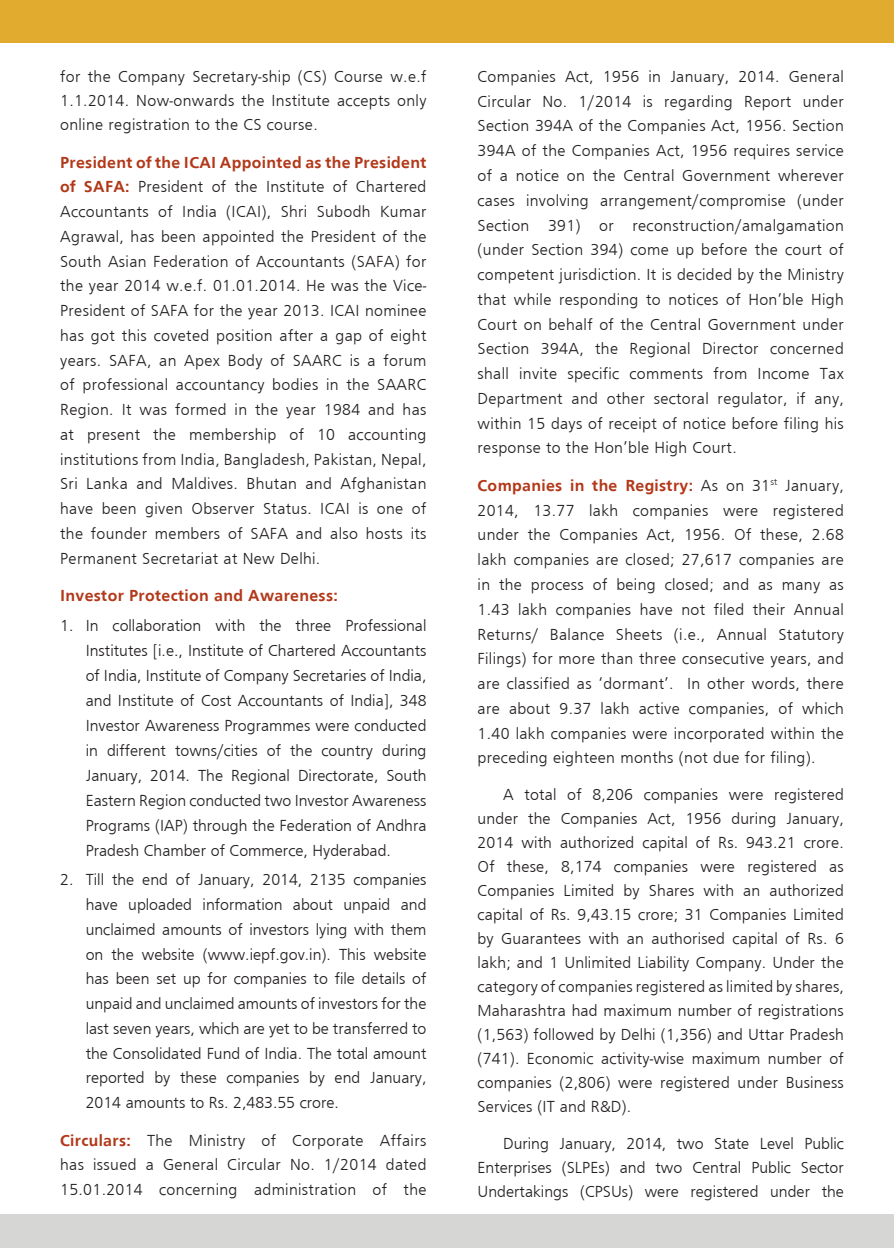
<style>
.page{position:relative;width:894px;height:1248px;background:#fff}
.page>*{position:absolute;margin:0;border:0;box-sizing:border-box;transform-origin:0 0}
.TEXT_G{font:300 16.5px/24.8px "Frugal Sans";letter-spacing:.02em;color:#231f20;text-align:justify}
.INDENT{font:300 16.5px/25px "Frugal Sans";color:#231f20;text-align:justify}
.TEXT_G-2{font:700 16.5px "Frugal Sans";letter-spacing:.02em;color:#b23819}
.s1{font-weight:700;color:#b23819}
</style>
<div class="page">
<div style="left:0;top:0;width:893px;height:43px;background:#e1ab2f"></div>
<div style="left:0;top:1213px;width:893px;height:34px;background:#d6d7d4"></div>
<p class="TEXT_G" style="left:60px;top:64px;width:368px;line-height:24px">for the Company Secretary-ship (CS) Course w.e.f 1.1.2014. Now-onwards the Institute accepts only online registration to the CS course.</p>
<p class="TEXT_G" style="left:60px;top:149px;width:368px"><span class="s1">President of the ICAI Appointed as the President of SAFA:</span> President of the Institute of Chartered Accountants of India (ICAI), Shri Subodh Kumar Agrawal, has been appointed the President of the South Asian Federation of Accountants (SAFA) for the year 2014 w.e.f. 01.01.2014. He was the Vice-President of SAFA for the year 2013. ICAI nominee has got this coveted position after a gap of eight years. SAFA, an Apex Body of SAARC is a forum of professional accountancy bodies in the SAARC Region. It was formed in the year 1984 and has at present the membership of 10 accounting institutions from India, Bangladesh, Pakistan, Nepal, Sri Lanka and Maldives. Bhutan and Afghanistan have been given Observer Status. ICAI is one of the founder members of SAFA and also hosts its Permanent Secretariat at New Delhi.</p>
<p class="TEXT_G-2" style="left:60px;top:586px;width:279px">Investor Protection and Awareness:</p>
<p class="INDENT" style="left:86px;top:612px;width:342px;text-indent:-26px">1. In collaboration with the three Professional Institutes [i.e., Institute of Chartered Accountants of India, Institute of Company Secretaries of India, and Institute of Cost Accountants of India], 348<br>Investor Awareness Programmes were conducted in different towns/cities of the country during January, 2014. The Regional Directorate, South Eastern Region conducted two Investor Awareness Programs (IAP) through the Federation of Andhra Pradesh Chamber of Commerce, Hyderabad.</p>
<p class="INDENT" style="left:86px;top:867px;width:342px;text-indent:-26px">2. Till the end of January, 2014, 2135 companies have uploaded information about unpaid and unclaimed amounts of investors lying with them on the website (www.iepf.gov.in). This website has been set up for companies to file details of unpaid and unclaimed amounts of investors for the last seven years, which are yet to be transferred to the Consolidated Fund of India. The total amount reported by these companies by end January, 2014 amounts to Rs. 2,483.55 crore.</p>
<p class="TEXT_G" style="left:60px;top:1127px;width:368px"><span class="s1">Circulars:</span> The Ministry of Corporate Affairs has issued a General Circular No. 1/2014 dated 15.01.2014 concerning administration of the</p>
<p class="TEXT_G" style="left:477px;top:64px;width:368px">Companies Act, 1956 in January, 2014. General Circular No. 1/2014 is regarding Report under Section 394A of the Companies Act, 1956. Section 394A of the Companies Act, 1956 requires service of a notice on the Central Government wherever cases involving arrangement/compromise (under Section 391) or reconstruction/amalgamation (under Section 394) come up before the court of competent jurisdiction. It is decided by the Ministry that while responding to notices of Hon’ble High Court on behalf of the Central Government under Section 394A, the Regional Director concerned shall invite specific comments from Income Tax Department and other sectoral regulator, if any, within 15 days of receipt of notice before filing his response to the Hon’ble High Court.</p>
<p class="TEXT_G" style="left:477px;top:473px;width:368px"><span class="s1">Companies in the Registry:</span> As on 31<sup>st</sup> January, 2014, 13.77 lakh companies were registered under the Companies Act, 1956. Of these, 2.68 lakh companies are closed; 27,617 companies are in the process of being closed; and as many as 1.43 lakh companies have not filed their Annual Returns/ Balance Sheets (i.e., Annual Statutory Filings) for more than three consecutive years, and are classified as ‘dormant’. In other words, there are about 9.37 lakh active companies, of which 1.40 lakh companies were incorporated within the preceding eighteen months (not due for filing).</p>
<p class="TEXT_G" style="left:477px;top:782px;width:368px;line-height:24px;text-indent:26px">A total of 8,206 companies were registered under the Companies Act, 1956 during January, 2014 with authorized capital of Rs. 943.21 crore.<br>Of these, 8,174 companies were registered as Companies Limited by Shares with an authorized capital of Rs. 9,43.15 crore; 31 Companies Limited by Guarantees with an authorised capital of Rs. 6 lakh; and 1 Unlimited Liability Company. Under the category of companies registered as limited by shares, Maharashtra had maximum number of registrations (1,563) followed by Delhi (1,356) and Uttar Pradesh (741). Economic activity-wise maximum number of companies (2,806) were registered under Business Services (IT and R&amp;D).</p>
<p class="TEXT_G" style="left:477px;top:1131px;width:368px;line-height:24px;text-indent:26px">During January, 2014, two State Level Public Enterprises (SLPEs) and two Central Public Sector Undertakings (CPSUs) were registered under the</p>
</div>
